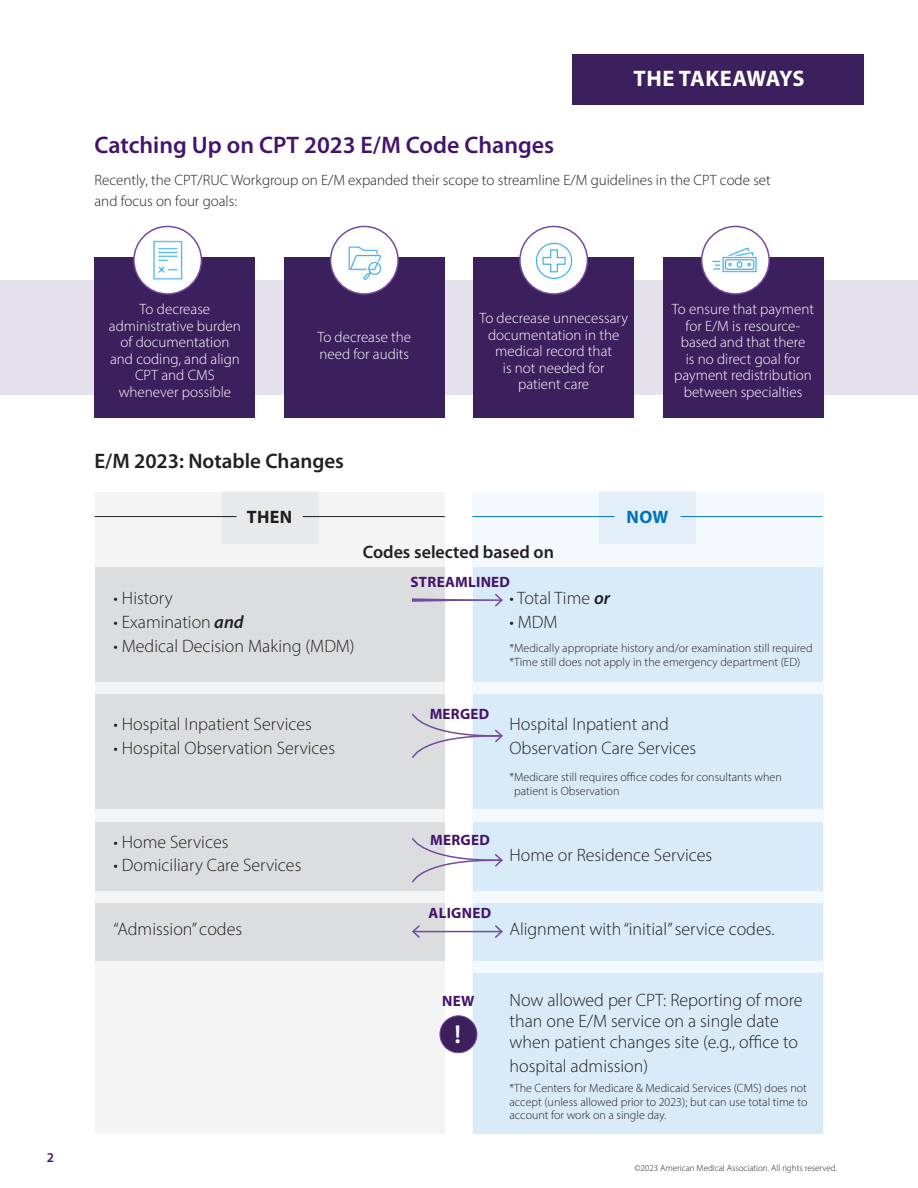
<style>
.page{position:relative;width:918px;height:1188px;background:#fff}
.page>*{position:absolute;margin:0;border:0;box-sizing:border-box;transform-origin:0 0}
.t1{font:600 25.95px "Myriad Pro";color:#fff}
.t2{font:600 24px "Myriad Pro";color:#44146b}
.t3{font:700 22.5px "Myriad Pro";letter-spacing:.01em;color:#fff}
.t4{font:600 21px "Myriad Pro";color:#231f20}
.t5{font:300 18px/21px "Myriad Pro";color:#231f20}
.t6{font:600 18px "Myriad Pro";color:#231f20}
.t7{font:700 18px "Myriad Pro";color:#231f20}
.t8{font:700 18px "Myriad Pro";color:#0077c0}
.t9{font:300 15px/16.5px "Myriad Pro";color:#fff;text-align:center}
.t10{font:300 15px/21px "Myriad Pro";color:#231f20}
.t11{font:700 15px "Myriad Pro";letter-spacing:.02em;color:#44146b}
.t12{font:600 13.5px "Myriad Pro";color:#44146b}
.t13{font:300 12px/13.5px "Myriad Pro";color:#231f20}
.t14{font:300 9px "Myriad Pro";color:#231f20}
.s1{font-weight:600;font-style:italic}
</style>
<div class="page">
<div style="left:95px;top:492px;width:350px;height:641px;background:#f4f4f5"></div>
<div style="left:472px;top:492px;width:352px;height:641px;background:#f3f9fc"></div>
<div style="left:473px;top:567px;width:350px;height:114px;background:#d9ebf8"></div>
<div style="left:473px;top:695px;width:350px;height:114px;background:#d9ebf8"></div>
<div style="left:473px;top:823px;width:350px;height:68px;background:#d9ebf8"></div>
<div style="left:473px;top:903px;width:350px;height:57px;background:#d9ebf8"></div>
<div style="left:473px;top:974px;width:350px;height:160px;background:#d9ebf8"></div>
<div style="left:95px;top:567px;width:350px;height:114px;background:#dcdddf"></div>
<div style="left:95px;top:695px;width:350px;height:114px;background:#dcdddf"></div>
<div style="left:95px;top:823px;width:350px;height:68px;background:#dcdddf"></div>
<div style="left:95px;top:903px;width:350px;height:57px;background:#dcdddf"></div>
<div style="left:0;top:280px;width:918px;height:114px;background:#e6e2ed"></div>
<div style="left:573px;top:54px;width:291px;height:50px;background:#3c1f5d"></div>
<div style="left:94px;top:257px;width:161px;height:161px;background:#3c1f5d"></div>
<div style="left:284px;top:257px;width:161px;height:161px;background:#3c1f5d"></div>
<div style="left:473px;top:257px;width:161px;height:161px;background:#3c1f5d"></div>
<div style="left:663px;top:257px;width:161px;height:161px;background:#3c1f5d"></div>
<div style="left:134px;top:226px;width:67px;height:68px;background:#fff;border-radius:50%"></div>
<div style="left:133px;top:226px;width:69px;height:69px;border:2px solid #734a9d;border-radius:50%"></div>
<div style="left:331px;top:226px;width:67px;height:68px;background:#fff;border-radius:50%"></div>
<div style="left:330px;top:226px;width:69px;height:69px;border:2px solid #734a9d;border-radius:50%"></div>
<div style="left:520px;top:226px;width:67px;height:68px;background:#fff;border-radius:50%"></div>
<div style="left:519px;top:226px;width:69px;height:69px;border:2px solid #734a9d;border-radius:50%"></div>
<div style="left:702px;top:226px;width:67px;height:68px;background:#fff;border-radius:50%"></div>
<div style="left:701px;top:226px;width:69px;height:69px;border:2px solid #734a9d;border-radius:50%"></div>
<img style="left:153px;top:240px;width:30px;height:40px">
<img style="left:348px;top:246px;width:34px;height:34px">
<img style="left:535px;top:242px;width:38px;height:38px">
<img style="left:712px;top:247px;width:45px;height:26px">
<hr style="left:94px;top:516px;width:143px;height:1px;background:#231f20">
<hr style="left:472px;top:516px;width:142px;height:1px;background:#0077c0">
<hr style="left:303px;top:516px;width:142px;height:1px;background:#231f20">
<hr style="left:681px;top:516px;width:142px;height:1px;background:#0077c0">
<div style="left:222px;top:492px;width:97px;height:52px;background:#e8e9ea"></div>
<div style="left:600px;top:492px;width:96px;height:52px;background:#e2eff8"></div>
<hr style="left:413px;top:931px;width:89px;height:1px;background:#734a9d">
<svg style="left:412px;top:925px;width:9px;height:13px"></svg>
<svg style="left:494px;top:925px;width:9px;height:13px"></svg>
<div style="left:440px;top:1016px;width:37px;height:37px;background:#3c1f5d;border-radius:50%"></div>
<div style="left:439px;top:1015px;width:38px;height:38px;border:1px solid #734a9d;border-radius:50%"></div>
<svg style="left:412px;top:838px;width:91px;height:45px"></svg>
<svg style="left:412px;top:713px;width:91px;height:45px"></svg>
<svg style="left:412px;top:593px;width:91px;height:14px"></svg>
<p class="t12" style="left:47px;top:1148px;width:9px">2</p>
<p class="t3" style="left:634px;top:64px;width:173px">THE TAKEAWAYS</p>
<h2 class="t2" style="left:94px;top:130px;width:461px">Catching Up on CPT 2023 E/M Code Changes</h2>
<p class="t10" style="left:94px;top:169px;width:678px">Recently, the CPT/RUC Workgroup on E/M expanded their scope to streamline E/M guidelines in the CPT code set and focus on four goals:</p>
<p class="t9" style="left:109px;top:301px;width:134px">To decrease administrative burden of documentation and coding, and align<br>CPT and CMS whenever possible</p>
<p class="t9" style="left:317px;top:329px;width:95px;text-align:left">To decrease the need for audits</p>
<p class="t4" style="left:94px;top:448px;width:251px">E/M 2023: Notable Changes</p>
<p class="t9" style="left:479px;top:310px;width:150px">To decrease unnecessary documentation in the medical record that<br>is not needed for<br>patient care</p>
<p class="t9" style="left:672px;top:301px;width:144px">To ensure that payment for E/M is resource&shy;based and that there<br>is no direct goal for payment redistribution between specialties</p>
<p class="t7" style="left:247px;top:506px;width:47px">THEN</p>
<p class="t8" style="left:627px;top:506px;width:43px">NOW</p>
<p class="t6" style="left:363px;top:540px;width:193px">Codes selected based on</p>
<p class="t5" style="left:113px;top:588px;width:61px">• History</p>
<p class="t5" style="left:113px;top:612px;width:132px">• Examination <span class="s1">and</span></p>
<p class="t5" style="left:113px;top:636px;width:243px">• Medical Decision Making (MDM)</p>
<p class="t5" style="left:113px;top:714px;width:200px">• Hospital Inpatient Services</p>
<p class="t5" style="left:113px;top:738px;width:223px">• Hospital Observation Services</p>
<p class="t5" style="left:113px;top:831px;width:117px">• Home Services</p>
<p class="t5" style="left:113px;top:855px;width:190px">• Domiciliary Care Services</p>
<p class="t5" style="left:113px;top:919px;width:130px">“Admission” codes</p>
<p class="t11" style="left:411px;top:572px;width:101px">STREAMLINED</p>
<p class="t11" style="left:430px;top:704px;width:61px">MERGED</p>
<p class="t11" style="left:430px;top:830px;width:61px">MERGED</p>
<p class="t11" style="left:429px;top:903px;width:64px">ALIGNED</p>
<p class="t5" style="left:510px;top:588px;width:102px">• Total Time <span class="s1">or</span></p>
<p class="t5" style="left:510px;top:612px;width:50px">• MDM</p>
<p class="t13" style="left:510px;top:641px;width:305px">*Medically appropriate history and/or examination still required *Time still does not apply in the emergency department (ED)</p>
<p class="t5" style="left:510px;top:712px;width:188px;line-height:24px">Hospital Inpatient and<br>Observation Care Services</p>
<p class="t13" style="left:514px;top:770px;width:269px;text-indent:-5px">*Medicare still requires office codes for consultants when patient is Observation</p>
<p class="t5" style="left:510px;top:844px;width:204px">Home or Residence Services</p>
<p class="t5" style="left:510px;top:919px;width:266px">Alignment with “initial” service codes.</p>
<p class="t11" style="left:442px;top:991px;width:34px">NEW</p>
<h1 class="t1" style="left:454px;top:1018px;width:8px">!</h1>
<p class="t5" style="left:510px;top:989px;width:295px">Now allowed per CPT: Reporting of more than one E/M service on a single date when patient changes site (e.g., office to</p>
<p class="t5" style="left:510px;top:1055px;width:140px">hospital admission)</p>
<p class="t13" style="left:510px;top:1081px;width:299px;text-align:justify">*The Centers for Medicare &amp; Medicaid Services (CMS) does not accept (unless allowed prior to 2023); but can use total time to account for work on a single day.</p>
<p class="t14" style="left:634px;top:1162px;width:204px">©️2023 American Medical Association. All rights reserved.</p>
</div>
